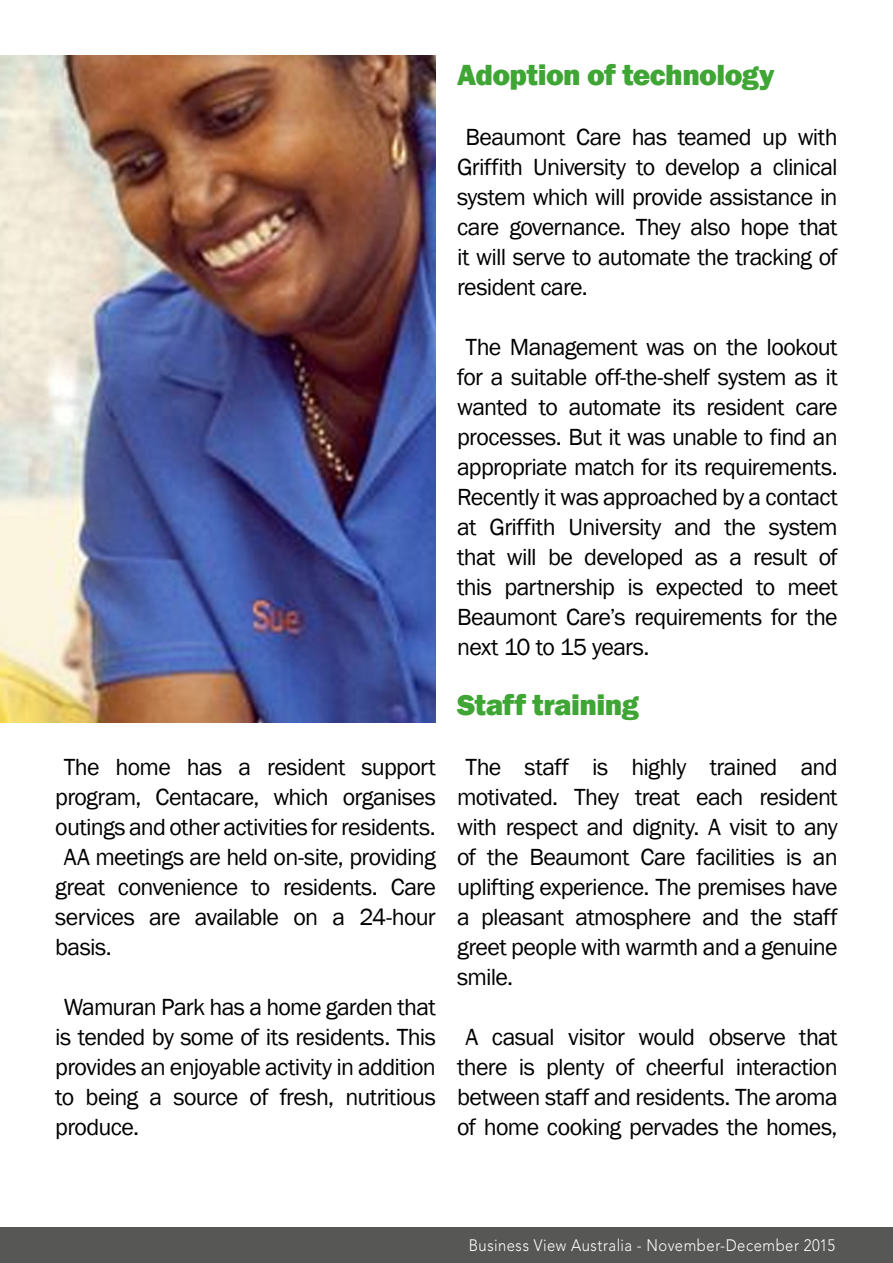
<style>
.page{position:relative;width:893px;height:1263px;background:#fff}
.page>*{position:absolute;margin:0;border:0;box-sizing:border-box;transform-origin:0 0}
.t1{font:800 30px "Franklin Gothic";letter-spacing:-.02em;color:#3fa535}
.t2{font:24px/30px "Franklin Gothic";letter-spacing:-.03em;color:#000;text-align:justify}
.t3{font:300 16.5px "Avenir LT Std";letter-spacing:.035em;color:#fff;scale:.9 1}
</style>
<div class="page">
<div style="left:0;top:1228px;width:893px;height:35px;background:#575756"></div>
<img style="left:0;top:55px;width:436px;height:667px">
<p class="t2" style="left:64px;top:753px;width:374px">The home has a resident support</p>
<p class="t2" style="left:55px;top:783px;width:382px">program, Centacare, which organises</p>
<p class="t2" style="left:55px;top:813px;width:382px">outings and other activities for residents.</p>
<p class="t2" style="left:64px;top:843px;width:374px">AA meetings are held on-site, providing</p>
<p class="t2" style="left:55px;top:873px;width:382px">great convenience to residents. Care</p>
<p class="t2" style="left:55px;top:903px;width:382px">services are available on a 24-hour</p>
<p class="t2" style="left:55px;top:933px;width:58px">basis.</p>
<p class="t2" style="left:55px;top:993px;width:382px;text-indent:8px">Wamuran Park has a home garden that is tended by some of its residents. This provides an enjoyable activity in addition to being a source of fresh, nutritious produce.</p>
<p class="t1" style="left:457px;top:56px;width:319px">Adoption of technology</p>
<p class="t2" style="left:457px;top:123px;width:382px;text-indent:8px">Beaumont Care has teamed up with Griffith University to develop a clinical system which will provide assistance in care governance. They also hope that it will serve to automate the tracking of resident care.</p>
<p class="t2" style="left:457px;top:333px;width:382px;text-indent:8px">The Management was on the lookout for a suitable off-the-shelf system as it wanted to automate its resident care processes. But it was unable to find an appropriate match for its requirements.<br>Recently it was approached by a contact at Griffith University and the system that will be developed as a result of this partnership is expected to meet Beaumont Care’s requirements for the next 10 to 15 years.</p>
<p class="t1" style="left:457px;top:686px;width:183px">Staff training</p>
<p class="t2" style="left:457px;top:753px;width:382px;text-indent:8px">The staff is highly trained and motivated. They treat each resident with respect and dignity. A visit to any of the Beaumont Care facilities is an uplifting experience. The premises have a pleasant atmosphere and the staff greet people with warmth and a genuine smile.</p>
<p class="t2" style="left:457px;top:1023px;width:382px;text-align:center">A casual visitor would observe that there is plenty of cheerful interaction between staff and residents. The aroma of home cooking pervades the homes,</p>
<p class="t3" style="left:469px;top:1235px;width:408px">Business View Australia - November-December 2015</p>
</div>
